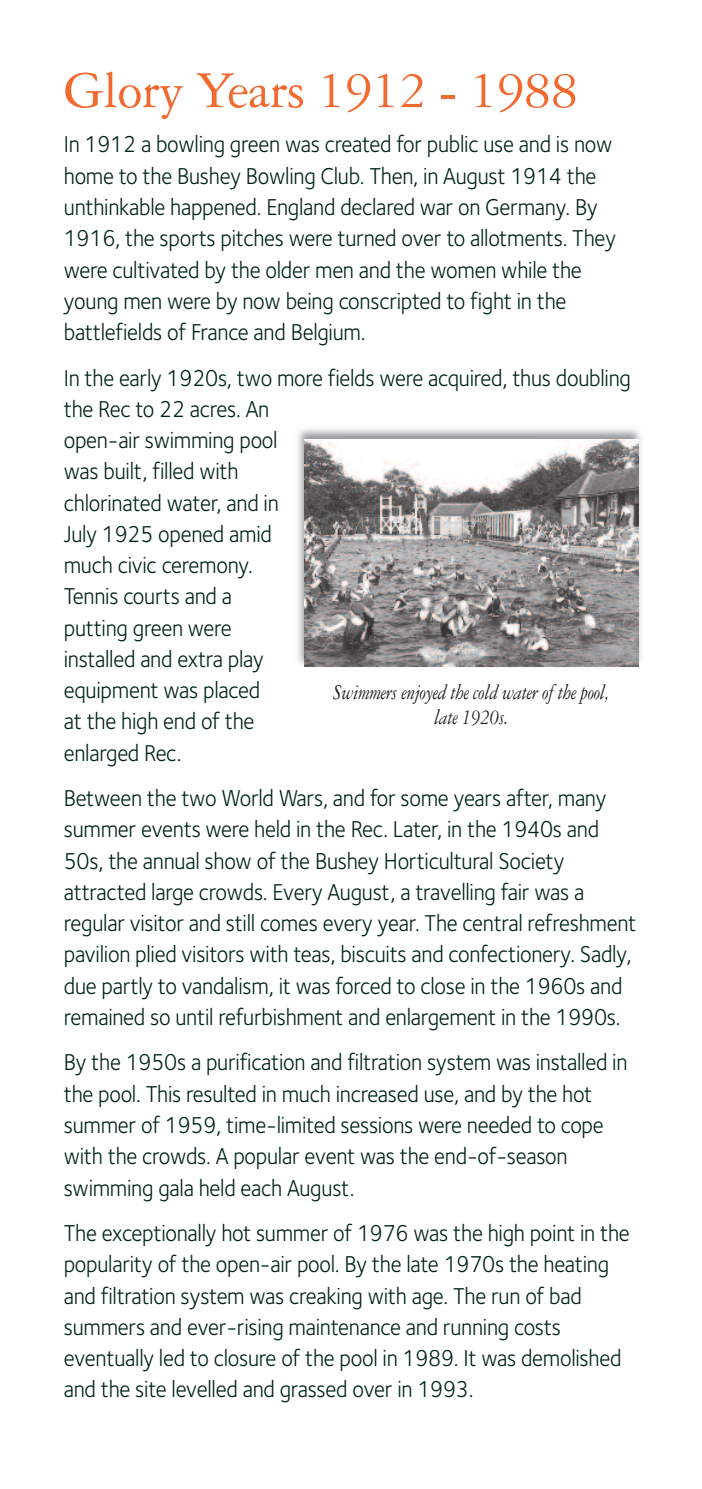
<style>
.page{position:relative;width:702px;height:1489px;background:#fff}
.page>*{position:absolute;margin:0;border:0;box-sizing:border-box;transform-origin:0 0}
.t1{font:55px "Garamond Three";letter-spacing:-.01em;color:#f26a30}
.t2{font:23.75px/31.2px "Foundry Sterling";letter-spacing:-.01em;color:#002219;scale:.93 1}
.t3{font:italic 22.5px/25px "Garamond Three";letter-spacing:-.015em;color:#231f20;text-align:center;scale:.85 1}
</style>
<div class="page">
<img style="left:297px;top:428px;width:344px;height:239px">
<img style="left:305px;top:439px;width:333px;height:227px">
<h1 class="t1" style="left:64px;top:72px;width:516px">Glory Years 1912 - 1988</h1>
<p class="t2" style="left:64px;top:131px;width:595px">In 1912 a bowling green was created for public use and is now home to the Bushey Bowling Club. Then, in August 1914 the unthinkable happened. England declared war on Germany. By 1916, the sports pitches were turned over to allotments. They were cultivated by the older men and the women while the young men were by now being conscripted to fight in the battlefields of France and Belgium.</p>
<p class="t2" style="left:64px;top:364px;width:611px">In the early 1920s, two more fields were acquired, thus doubling the Rec to 22 acres. An<br>open-air swimming pool<br>was built, filled with<br>chlorinated water, and in<br>July 1925 opened amid<br>much civic ceremony.<br>Tennis courts and a<br>putting green were<br>installed and extra play<br>equipment was placed<br>at the high end of the<br>enlarged Rec.</p>
<p class="t2" style="left:64px;top:784px;width:617px">Between the two World Wars, and for some years after, many summer events were held in the Rec. Later, in the 1940s and 50s, the annual show of the Bushey Horticultural Society attracted large crowds. Every August, a travelling fair was a regular visitor and still comes every year. The central refreshment pavilion plied visitors with teas, biscuits and confectionery. Sadly, due partly to vandalism, it was forced to close in the 1960s and remained so until refurbishment and enlargement in the 1990s.</p>
<p class="t2" style="left:64px;top:1048px;width:607px">By the 1950s a purification and filtration system was installed in the pool. This resulted in much increased use, and by the hot summer of 1959, time-limited sessions were needed to cope with the crowds. A popular event was the end-of-season swimming gala held each August.</p>
<p class="t2" style="left:64px;top:1219px;width:610px">The exceptionally hot summer of 1976 was the high point in the popularity of the open-air pool. By the late 1970s the heating and filtration system was creaking with age. The run of bad summers and ever-rising maintenance and running costs eventually led to closure of the pool in 1989. It was demolished and the site levelled and grassed over in 1993.</p>
<p class="t3" style="left:333px;top:681px;width:326px">Swimmers enjoyed the cold water of the pool, late 1920s.</p>
</div>
